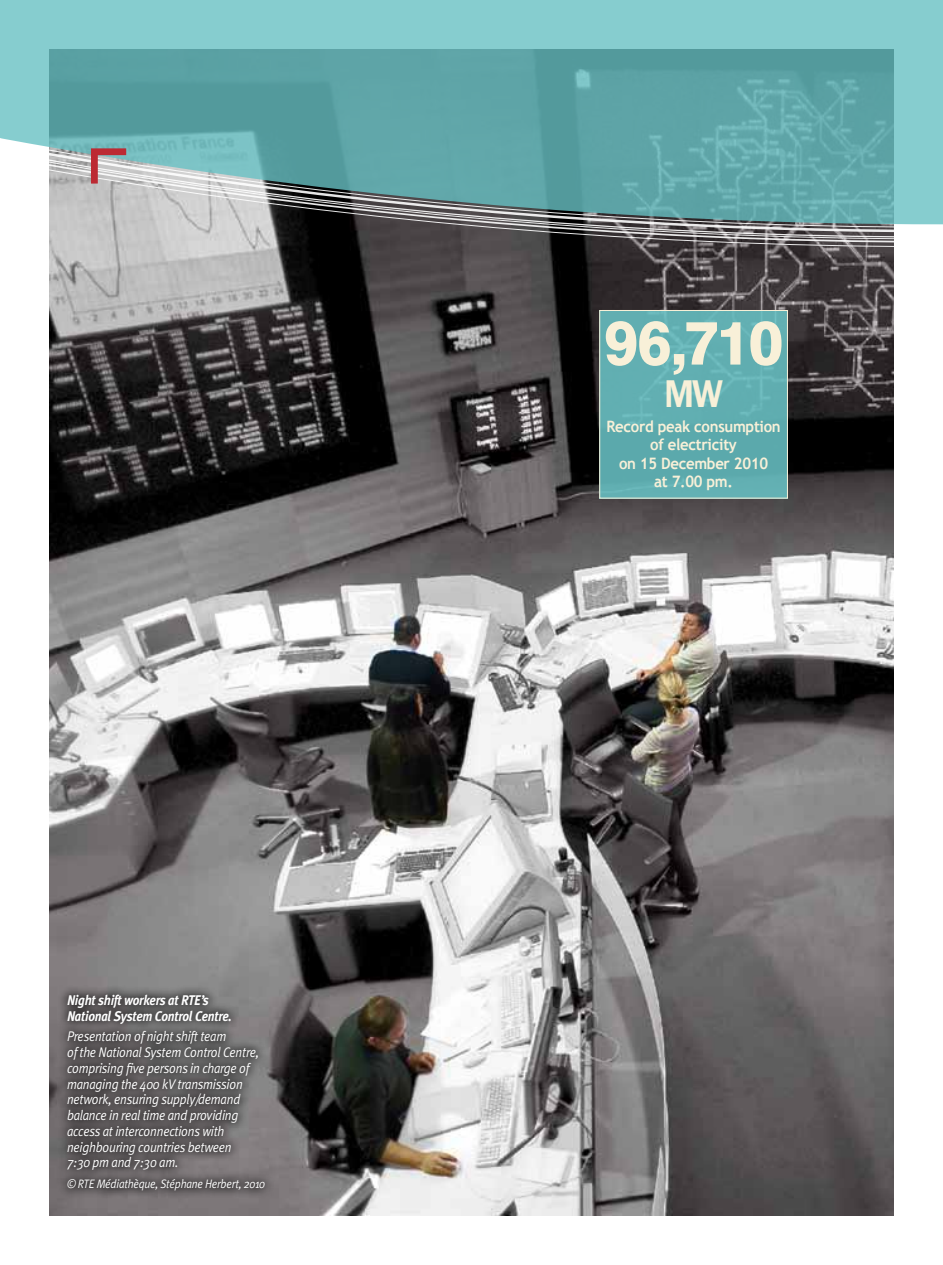
<style>
.page{position:relative;width:943px;height:1265px;background:#fff}
.page>*{position:absolute;margin:0;border:0;box-sizing:border-box;transform-origin:0 0}
.t1{font:800 61.25px "Swiss 721 BT";color:#f8f0d8;scale:.95 1}
.t2{font:600 38.5px "Franklin Gothic IT Cby BT";color:#f8f0d8;scale:.9 1}
.t3{font:700 15.75px/18.4px "Trebuchet MS";letter-spacing:-.02em;color:#f8f0d8;text-align:center;scale:.95 1}
.t4{font:italic 14px/15.8px "Meta Plus Normal";letter-spacing:-.02em;color:#fff;scale:.9 1}
.t5{font:italic 700 14px/15.8px "Meta Plus";letter-spacing:-.02em;color:#fff;scale:.9 1}
.t6{font:italic 12.25px "Meta Plus Normal";letter-spacing:-.02em;color:#fff;scale:.9 1}
</style>
<div class="page">
<hr style="left:942px;top:50px;width:1px;height:1165px;background:#68c1c4">
<img style="left:50px;top:247px;width:843px;height:968px">
<div style="left:599px;top:310px;width:189px;height:189px;background:#60aeb1"></div>
<svg style="left:49px;top:224px;width:891px;height:23px;background:#7f7d7e"></svg>
<svg style="left:940px;top:224px;width:3px;height:24px"></svg>
<div style="left:57px;top:984px;width:218px;height:216px;background:#000;opacity:.85"></div>
<svg style="left:0;top:0;width:943px;height:224px;background:#73b0b3"></svg>
<svg style="left:91px;top:148px;width:35px;height:36px"></svg>
<hr style="left:942px;top:662px;width:1px;height:169px;background:#a0d5d6">
<div style="left:599px;top:310px;width:189px;height:189px;border:1px solid #f8f0d8"></div>
<p class="t5" style="left:67px;top:992px;width:185px">Night shift workers at RTE’s<br>National System Control Centre.</p>
<p class="t4" style="left:67px;top:1028px;width:215px">Presentation of night shift team<br>of the National System Control Centre, comprising five persons in charge of managing the 400 kV transmission network, ensuring supply/demand balance in real time and providing access at interconnections with neighbouring countries between<br>7:30 pm and 7:30 am.</p>
<p class="t6" style="left:67px;top:1177px;width:222px">© RTE Médiathèque, Stéphane Herbert, 2010</p>
<h1 class="t1" style="left:604px;top:305px;width:190px">96,710</h1>
<h2 class="t2" style="left:664px;top:369px;width:66px">MW</h2>
<p class="t3" style="left:606px;top:417px;width:185px">Record peak consumption of electricity<br>on 15 December 2010<br>at 7.00 pm.</p>
</div>
